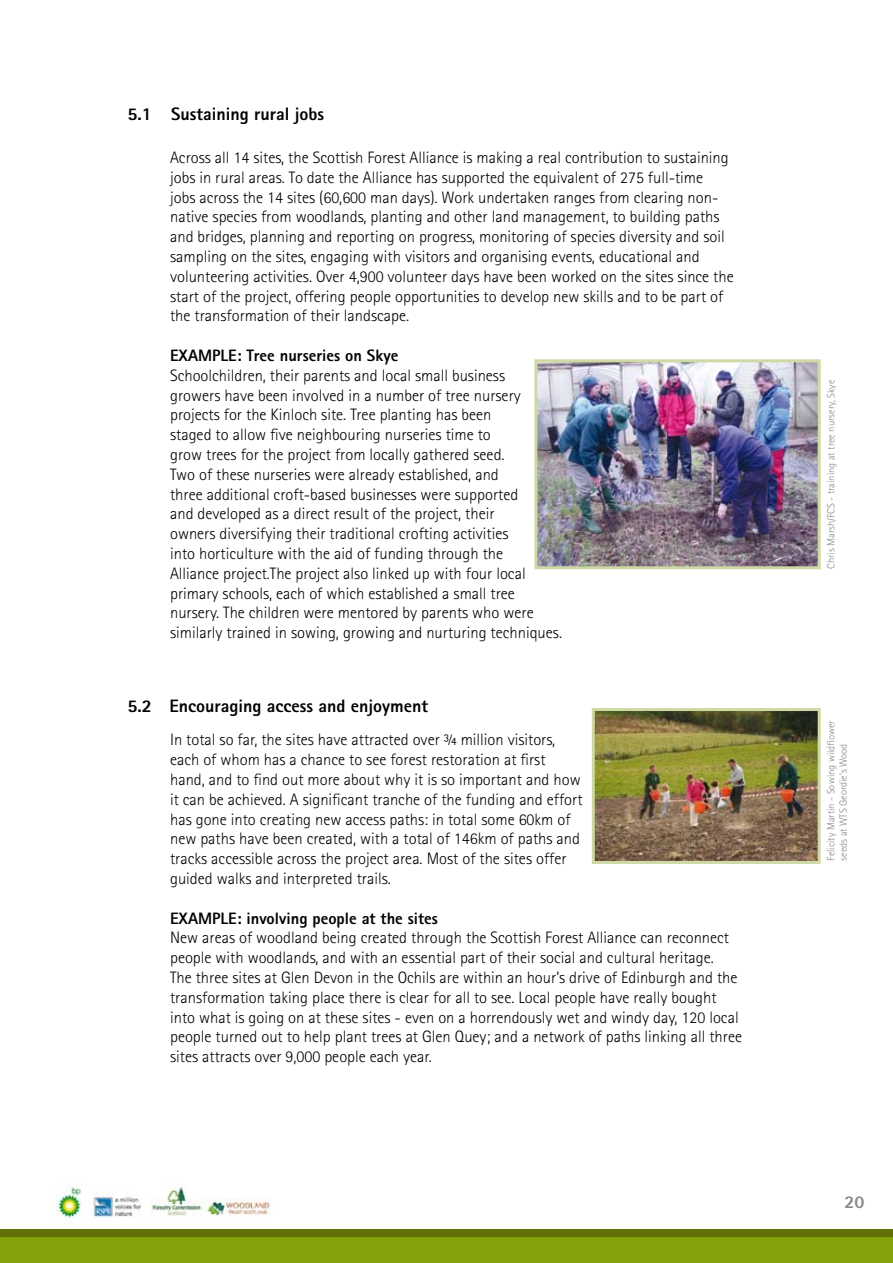
<style>
.page{position:relative;width:893px;height:1263px;background:#fff}
.page>*{position:absolute;margin:0;border:0;box-sizing:border-box;transform-origin:0 0}
.t1{font:800 18px "Rotis Sans Serif";color:#000}
.t2{font:800 18px "Rotis Sans Serif";color:#87888a}
.t3{font:300 16.5px/19.8px "Rotis Sans Serif";color:#000}
.t4{font:800 16.5px "Rotis Sans Serif";color:#000}
.t5{font:300 10.5px/12.6px "Rotis Sans Serif";color:#87888a}
</style>
<div class="page">
<div style="left:0;top:1231px;width:892px;height:32px;background:#86a20b"></div>
<div style="left:0;top:1229px;width:892px;height:7px;background:#636f07"></div>
<img style="left:50px;top:1183px;width:221px;height:35px">
<img style="left:596px;top:712px;width:221px;height:148px">
<div style="left:592px;top:708px;width:229px;height:156px;border:3px solid #cfd9a5"></div>
<img style="left:538px;top:363px;width:279px;height:202px">
<div style="left:534px;top:359px;width:287px;height:210px;border:3px solid #cfd9a5"></div>
<p class="t1" style="left:128px;top:103px;width:198px">5.1 Sustaining rural jobs</p>
<p class="t3" style="left:170px;top:147px;width:565px">Across all 14 sites, the Scottish Forest Alliance is making a real contribution to sustaining jobs in rural areas. To date the Alliance has supported the equivalent of 275 full-time<br>jobs across the 14 sites (60,600 man days). Work undertaken ranges from clearing non&shy;native species from woodlands, planting and other land management, to building paths and bridges, planning and reporting on progress, monitoring of species diversity and soil sampling on the sites, engaging with visitors and organising events, educational and volunteering activities. Over 4,900 volunteer days have been worked on the sites since the start of the project, offering people opportunities to develop new skills and to be part of the transformation of their landscape.</p>
<p class="t4" style="left:170px;top:345px;width:230px">EXAMPLE: Tree nurseries on Skye</p>
<p class="t3" style="left:170px;top:365px;width:393px">Schoolchildren, their parents and local small business<br>growers have been involved in a number of tree nursery projects for the Kinloch site. Tree planting has been<br>staged to allow five neighbouring nurseries time to<br>grow trees for the project from locally gathered seed.<br>Two of these nurseries were already established, and<br>three additional croft-based businesses were supported<br>and developed as a direct result of the project, their<br>owners diversifying their traditional crofting activities<br>into horticulture with the aid of funding through the<br>Alliance project.The project also linked up with four local primary schools, each of which established a small tree nursery. The children were mentored by parents who were similarly trained in sowing, growing and nurturing techniques.</p>
<p class="t1" style="left:128px;top:694px;width:302px">5.2 Encouraging access and enjoyment</p>
<p class="t3" style="left:170px;top:730px;width:414px">In total so far, the sites have attracted over ¾ million visitors, each of whom has a chance to see forest restoration at first hand, and to find out more about why it is so important and how it can be achieved. A significant tranche of the funding and effort has gone into creating new access paths: in total some 60km of new paths have been created, with a total of 146km of paths and tracks accessible across the project area. Most of the sites offer guided walks and interpreted trails.</p>
<p class="t4" style="left:170px;top:907px;width:269px">EXAMPLE: involving people at the sites</p>
<p class="t3" style="left:170px;top:928px;width:573px">New areas of woodland being created through the Scottish Forest Alliance can reconnect people with woodlands, and with an essential part of their social and cultural heritage.<br>The three sites at Glen Devon in the Ochils are within an hour’s drive of Edinburgh and the transformation taking place there is clear for all to see. Local people have really bought into what is going on at these sites - even on a horrendously wet and windy day, 120 local people turned out to help plant trees at Glen Quey; and a network of paths linking all three sites attracts over 9,000 people each year.</p>
<p class="t5" style="left:824px;top:569px;width:191px;rotate:-90deg">Chris Marsh/FCS - training at tree nursery, Skye</p>
<p class="t5" style="left:824px;top:861px;width:142px;rotate:-90deg">Felicity Martin - Sowing wildflower seeds at WTS Geordie’s Wood</p>
<p class="t2" style="left:845px;top:1190px;width:22px">20</p>
</div>
